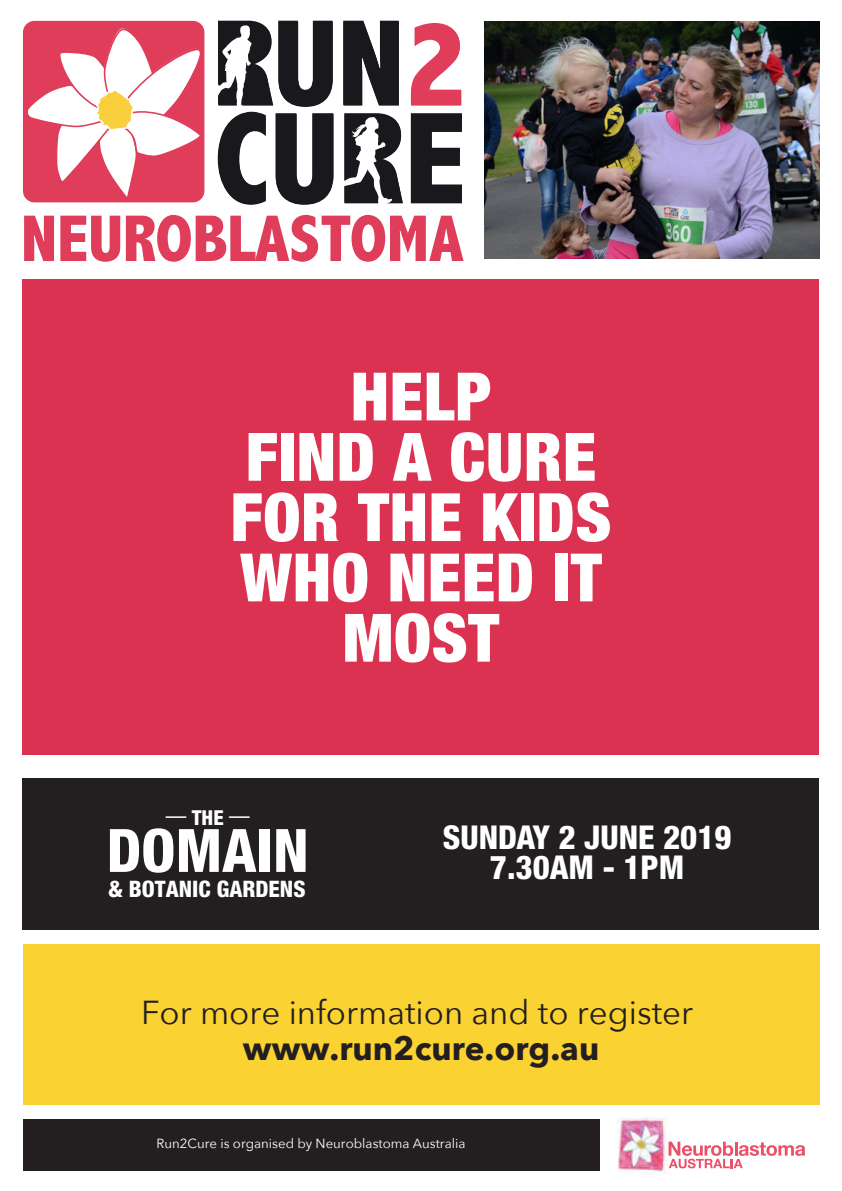
<style>
.page{position:relative;width:842px;height:1191px;background:#fff}
.page>*{position:absolute;margin:0;border:0;box-sizing:border-box;transform-origin:0 0}
.t1{font:900 condensed 66.8px/60.3px "Helvetica Neue";letter-spacing:.01em;color:#fff;text-align:center}
.t2{font:800 condensed 59.9px "Helvetica Neue";color:#fff}
.t3{font:33.1px "Avenir Next";color:#231f20}
.t4{font:700 33.1px "Avenir Next";color:#231f20}
.t5{font:800 condensed 32.9px/29.9px "Helvetica Neue";color:#fff;text-align:center}
.t6{font:800 condensed 22.7px "Helvetica Neue";color:#fff}
.t7{font:800 condensed 20.6px "Helvetica Neue";color:#fff}
.t8{font:condensed 20.6px "Helvetica Neue";color:#fff}
.t9{font:13.2px "Avenir Next";color:#fff}
.s1{font-weight:400}
</style>
<div class="page">
<div style="left:23px;top:778px;width:796px;height:151px;background:#231f20"></div>
<div style="left:23px;top:279px;width:796px;height:476px;background:#dc3251"></div>
<img style="left:485px;top:22px;width:334px;height:237px">
<div style="left:23px;top:21px;width:181px;height:181px;background:#df3d5a;border-radius:12px"></div>
<svg style="left:411px;top:23px;width:50px;height:83px"></svg>
<svg style="left:411px;top:113px;width:51px;height:90px"></svg>
<svg style="left:24px;top:216px;width:30px;height:45px"></svg>
<svg style="left:60px;top:216px;width:60px;height:46px"></svg>
<svg style="left:126px;top:215px;width:338px;height:47px"></svg>
<svg style="left:217px;top:21px;width:186px;height:184px"></svg>
<svg style="left:22px;top:23px;width:181px;height:177px"></svg>
<div style="left:23px;top:944px;width:796px;height:160px;background:#fad232"></div>
<img style="left:617px;top:1117px;width:53px;height:56px">
<svg style="left:669px;top:1141px;width:136px;height:27px"></svg>
<div style="left:23px;top:1119px;width:576px;height:51px;background:#231f20"></div>
<h1 class="t1" style="left:230px;top:365px;width:382px">HELP<br>FIND A CURE<br>FOR THE KIDS<br>WHO NEED IT<br>MOST</h1>
<h3 class="t7" style="left:166px;top:805px;width:59px"><span class="s1">—</span> THE</h3>
<h3 class="t8" style="left:229px;top:804px;width:22px">—</h3>
<h2 class="t2" style="left:107px;top:813px;width:203px">DOMAIN</h2>
<h3 class="t6" style="left:108px;top:874px;width:199px">&amp; BOTANIC GARDENS</h3>
<h3 class="t5" style="left:443px;top:822px;width:290px">SUNDAY 2 JUNE 2019<br>7.30AM - 1PM</h3>
<h3 class="t3" style="left:141px;top:985px;width:554px">For more information and to register</h3>
<h3 class="t4" style="left:243px;top:1019px;width:358px">www.run2cure.org.au</h3>
<p class="t9" style="left:157px;top:1131px;width:310px">Run2Cure is organised by Neuroblastoma Australia</p>
</div>
